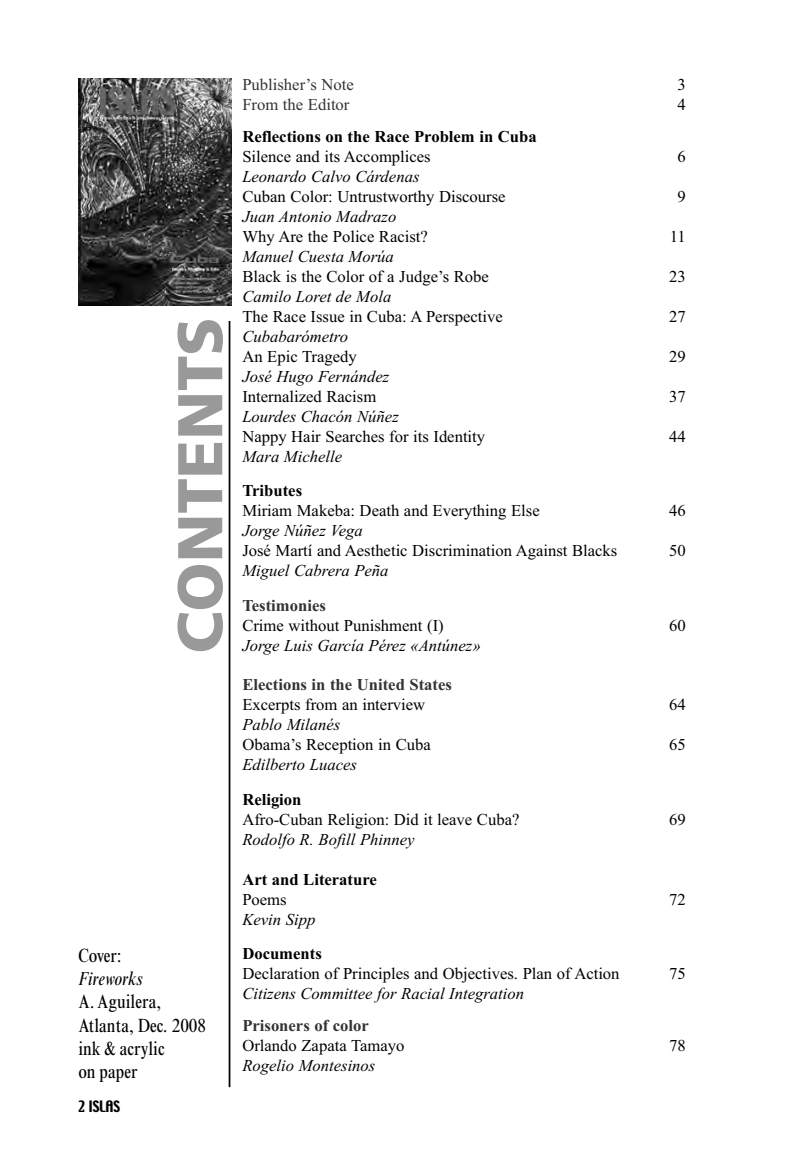
<style>
.page{position:relative;width:789px;height:1166px;background:#fff}
.page>*{position:absolute;margin:0;border:0;box-sizing:border-box;transform-origin:0 0}
.t1{font:900 63px "Frutiger";color:#999}
.t2{font:condensed 19.25px/23.1px "Times New Roman";color:#000}
.t3{font:16.62px/19.9px "Times New Roman MS";color:#000}
.t4{font:16.62px/34.3px "Times New Roman It MS";color:#000}
.t5{font:16.62px/19.9px "Times New Roman Bd MS";color:#000}
.t6{font:16.62px/19.9px "Times New Roman Bd MS";color:#333}
.t7{font:16.62px "Times New Roman MS";color:#333}
.t8{font:14px "Techno";letter-spacing:-.015em;color:#000}
.s1{font-style:italic}
.s2{font-family:"Times New Roman MS"}
.s3{font-family:"Times New Roman It MS"}
.s4{font-family:"Times New Roman Bd MS"}
.s5{font-family:"Times New Roman Bd MS";color:#333}
.s6{font-family:"Times New Roman MS";color:#000}
</style>
<div class="page">
<svg style="left:78px;top:78px;width:154px;height:1010px"></svg>
<p class="t1" style="left:175px;top:653px;width:338px;rotate:-90deg">CONTENTS</p>
<p class="t2" style="left:78px;top:945px;width:129px">Cover:<br><span class="s1">Fireworks<br></span>A. Aguilera,<br>Atlanta, Dec. 2008 ink &amp; acrylic<br>on paper</p>
<p class="t8" style="left:78px;top:1098px;width:43px">2 ISLAS</p>
<p class="t7" style="left:242px;top:74px;width:113px">Publisher’s Note</p>
<p class="t3" style="left:677px;top:74px;width:10px">3</p>
<p class="t7" style="left:242px;top:94px;width:109px">From the Editor</p>
<p class="t3" style="left:677px;top:94px;width:10px">4</p>
<p class="t5" style="left:242px;top:127px;width:296px">Reflections on the Race Problem in Cuba<br><span class="s2">Silence and its Accomplices</span></p>
<p class="t3" style="left:677px;top:147px;width:10px">6</p>
<p class="t3" style="left:242px;top:167px;width:265px"><span class="s3">Leonardo Calvo Cárdenas<br></span>Cuban Color: Untrustworthy Discourse</p>
<p class="t3" style="left:242px;top:206px;width:187px"><span class="s3">Juan Antonio Madrazo<br></span>Why Are the Police Racist?</p>
<p class="t3" style="left:242px;top:246px;width:248px"><span class="s3">Manuel Cuesta Morúa<br></span>Black is the Color of a Judge’s Robe</p>
<p class="t3" style="left:242px;top:286px;width:262px"><span class="s3">Camilo Loret de Mola<br></span>The Race Issue in Cuba: A Perspective</p>
<p class="t4" style="left:242px;top:326px;width:116px;line-height:19.9px">Cubabarómetro<br><span class="s2">An Epic Tragedy</span></p>
<p class="t3" style="left:242px;top:366px;width:148px"><span class="s3">José Hugo Fernández<br></span>Internalized Racism</p>
<p class="t3" style="left:242px;top:406px;width:244px"><span class="s3">Lourdes Chacón Núñez<br></span>Nappy Hair Searches for its Identity</p>
<p class="t3" style="left:677px;top:187px;width:10px">9</p>
<p class="t3" style="left:669px;top:226px;width:18px">11</p>
<p class="t3" style="left:668px;top:266px;width:18px">23</p>
<p class="t3" style="left:668px;top:306px;width:18px">27</p>
<p class="t3" style="left:668px;top:346px;width:18px">29</p>
<p class="t3" style="left:668px;top:386px;width:18px">37</p>
<p class="t3" style="left:668px;top:426px;width:18px">44</p>
<p class="t4" style="left:242px;top:439px;width:101px">Mara Michelle<br><span class="s4">Tributes</span></p>
<p class="t3" style="left:242px;top:500px;width:299px">Miriam Makeba: Death and Everything Else</p>
<p class="t3" style="left:668px;top:500px;width:18px">46</p>
<p class="t3" style="left:242px;top:520px;width:376px"><span class="s3">Jorge Núñez Vega<br></span>José Martí and Aesthetic Discrimination Against Blacks</p>
<p class="t3" style="left:668px;top:540px;width:18px">50</p>
<p class="t4" style="left:242px;top:553px;width:148px">Miguel Cabrera Peña<br><span class="s5">Testimonies</span></p>
<p class="t3" style="left:242px;top:614px;width:203px">Crime without Punishment (I)</p>
<p class="t3" style="left:668px;top:614px;width:18px">60</p>
<p class="t4" style="left:242px;top:627px;width:240px">Jorge Luis García Pérez «Antúnez»</p>
<p class="t6" style="left:242px;top:674px;width:211px">Elections in the United States<br><span class="s6">Excerpts from an interview</span></p>
<p class="t3" style="left:668px;top:694px;width:18px">64</p>
<p class="t3" style="left:242px;top:714px;width:190px"><span class="s3">Pablo Milanés<br></span>Obama’s Reception in Cuba</p>
<p class="t3" style="left:668px;top:734px;width:18px">65</p>
<p class="t4" style="left:242px;top:747px;width:116px">Edilberto Luaces<br><span class="s4">Religion</span></p>
<p class="t3" style="left:242px;top:808px;width:278px">Afro-Cuban Religion: Did it leave Cuba?</p>
<p class="t3" style="left:668px;top:808px;width:18px">69</p>
<p class="t4" style="left:242px;top:821px;width:174px">Rodolfo R. Bofill Phinney</p>
<p class="t5" style="left:242px;top:868px;width:136px">Art and Literature<br><span class="s2">Poems</span></p>
<p class="t3" style="left:668px;top:888px;width:18px">72</p>
<p class="t4" style="left:242px;top:901px;width:81px">Kevin Sipp<br><span class="s4">Documents</span></p>
<p class="t3" style="left:242px;top:962px;width:378px">Declaration of Principles and Objectives. Plan of Action</p>
<p class="t3" style="left:668px;top:962px;width:18px">75</p>
<p class="t4" style="left:242px;top:976px;width:283px;line-height:32.6px">Citizens Committee for Racial Integration<br><span class="s5">Prisoners of color</span></p>
<p class="t3" style="left:242px;top:1035px;width:163px">Orlando Zapata Tamayo</p>
<p class="t3" style="left:668px;top:1035px;width:18px">78</p>
<p class="t4" style="left:242px;top:1048px;width:134px">Rogelio Montesinos</p>
</div>
